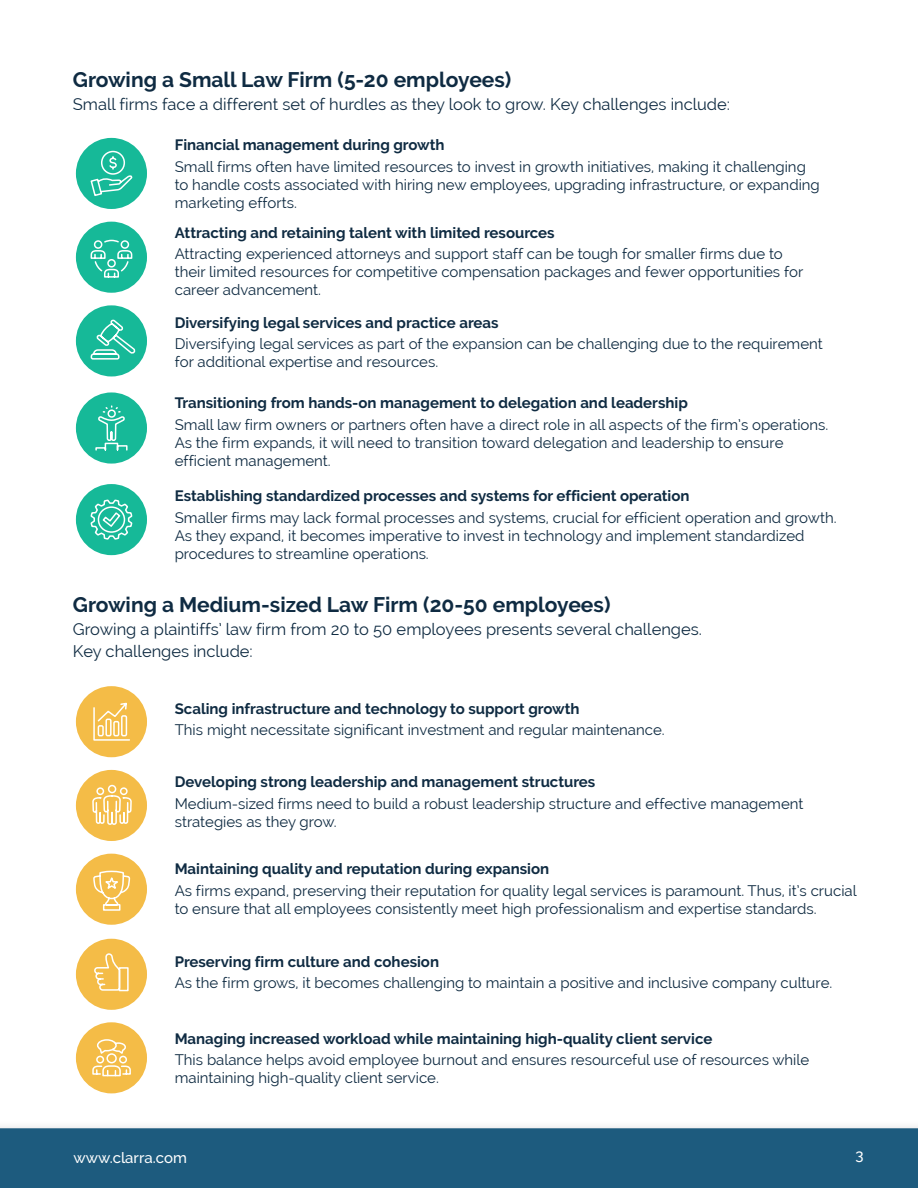
<style>
.page{position:relative;width:918px;height:1188px;background:#fff}
.page>*{position:absolute;margin:0;border:0;box-sizing:border-box;transform-origin:0 0}
.Header_2{font:700 21px "Raleway";color:#0f2b42}
.Paragraph_Style_1{font:16.5px/22.5px "Raleway";color:#0f2b42}
.Paragraph_Style_2{font:15px/18px "Raleway";color:#0f2b42}
.Header_3{font:700 15px "Raleway";color:#0f2b42}
.t1{font:500 15px "Raleway";color:#fff}
</style>
<div class="page">
<div style="left:0;top:1120px;width:918px;height:68px;background:#f9f9f9"></div>
<div style="left:0;top:1128px;width:918px;height:60px;background:#1d5b7e"></div>
<div style="left:76px;top:392px;width:71px;height:72px;background:#16b998;border-radius:50%"></div>
<div style="left:76px;top:484px;width:71px;height:71px;background:#16b998;border-radius:50%"></div>
<div style="left:76px;top:686px;width:71px;height:71px;background:#f4bc47;border-radius:50%"></div>
<div style="left:76px;top:770px;width:71px;height:71px;background:#f4bc47;border-radius:50%"></div>
<div style="left:76px;top:854px;width:71px;height:71px;background:#f4bc47;border-radius:50%"></div>
<div style="left:76px;top:939px;width:71px;height:71px;background:#f4bc47;border-radius:50%"></div>
<div style="left:76px;top:1022px;width:71px;height:71px;background:#f4bc47;border-radius:50%"></div>
<div style="left:76px;top:138px;width:71px;height:71px;background:#16b998;border-radius:50%"></div>
<div style="left:76px;top:222px;width:71px;height:71px;background:#16b998;border-radius:50%"></div>
<div style="left:76px;top:305px;width:71px;height:71px;background:#16b998;border-radius:50%"></div>
<svg style="left:90px;top:150px;width:43px;height:46px"></svg>
<svg style="left:90px;top:239px;width:43px;height:39px"></svg>
<svg style="left:90px;top:319px;width:46px;height:41px"></svg>
<svg style="left:95px;top:405px;width:33px;height:46px"></svg>
<svg style="left:90px;top:499px;width:43px;height:41px"></svg>
<svg style="left:91px;top:702px;width:42px;height:392px"></svg>
<p class="Header_2" style="left:73px;top:68px;width:440px">Growing a Small Law Firm (5-20 employees)</p>
<p class="Paragraph_Style_1" style="left:73px;top:93px;width:659px">Small firms face a different set of hurdles as they look to grow. Key challenges include:</p>
<p class="Header_3" style="left:175px;top:137px;width:271px">Financial management during growth</p>
<p class="Paragraph_Style_2" style="left:175px;top:158px;width:647px">Small firms often have limited resources to invest in growth initiatives, making it challenging to handle costs associated with hiring new employees, upgrading infrastructure, or expanding marketing efforts.</p>
<p class="Header_3" style="left:175px;top:224px;width:381px">Attracting and retaining talent with limited resources</p>
<p class="Paragraph_Style_2" style="left:175px;top:245px;width:630px">Attracting experienced attorneys and support staff can be tough for smaller firms due to their limited resources for competitive compensation packages and fewer opportunities for career advancement.</p>
<p class="Header_3" style="left:175px;top:314px;width:325px">Diversifying legal services and practice areas</p>
<p class="Paragraph_Style_2" style="left:175px;top:335px;width:650px">Diversifying legal services as part of the expansion can be challenging due to the requirement for additional expertise and resources.</p>
<p class="Header_3" style="left:175px;top:394px;width:515px">Transitioning from hands-on management to delegation and leadership</p>
<p class="Paragraph_Style_2" style="left:175px;top:415px;width:655px">Small law firm owners or partners often have a direct role in all aspects of the firm’s operations.<br>As the firm expands, it will need to transition toward delegation and leadership to ensure efficient management.</p>
<p class="Header_3" style="left:175px;top:487px;width:516px">Establishing standardized processes and systems for efficient operation</p>
<p class="Paragraph_Style_2" style="left:175px;top:508px;width:663px">Smaller firms may lack formal processes and systems, crucial for efficient operation and growth.<br>As they expand, it becomes imperative to invest in technology and implement standardized procedures to streamline operations.</p>
<p class="Header_2" style="left:73px;top:593px;width:539px">Growing a Medium-sized Law Firm (20-50 employees)</p>
<p class="Paragraph_Style_1" style="left:73px;top:617px;width:631px">Growing a plaintiffs’ law firm from 20 to 50 employees presents several challenges.<br>Key challenges include:</p>
<p class="Header_3" style="left:175px;top:700px;width:406px">Scaling infrastructure and technology to support growth</p>
<p class="Paragraph_Style_2" style="left:175px;top:721px;width:491px">This might necessitate significant investment and regular maintenance.</p>
<p class="Header_3" style="left:175px;top:773px;width:422px">Developing strong leadership and management structures</p>
<p class="Paragraph_Style_2" style="left:175px;top:794px;width:630px">Medium-sized firms need to build a robust leadership structure and effective management strategies as they grow.</p>
<p class="Header_3" style="left:175px;top:860px;width:376px">Maintaining quality and reputation during expansion</p>
<p class="Paragraph_Style_2" style="left:175px;top:881px;width:684px">As firms expand, preserving their reputation for quality legal services is paramount. Thus, it’s crucial to ensure that all employees consistently meet high professionalism and expertise standards.</p>
<p class="Header_3" style="left:175px;top:953px;width:266px">Preserving firm culture and cohesion</p>
<p class="Paragraph_Style_2" style="left:175px;top:974px;width:659px">As the firm grows, it becomes challenging to maintain a positive and inclusive company culture.</p>
<p class="Header_3" style="left:175px;top:1030px;width:539px">Managing increased workload while maintaining high-quality client service</p>
<p class="Paragraph_Style_2" style="left:175px;top:1051px;width:636px">This balance helps avoid employee burnout and ensures resourceful use of resources while maintaining high-quality client service.</p>
<p class="t1" style="left:73px;top:1149px;width:115px">www.clarra.com</p>
<p class="t1" style="left:856px;top:1147px;width:10px">3</p>
</div>
